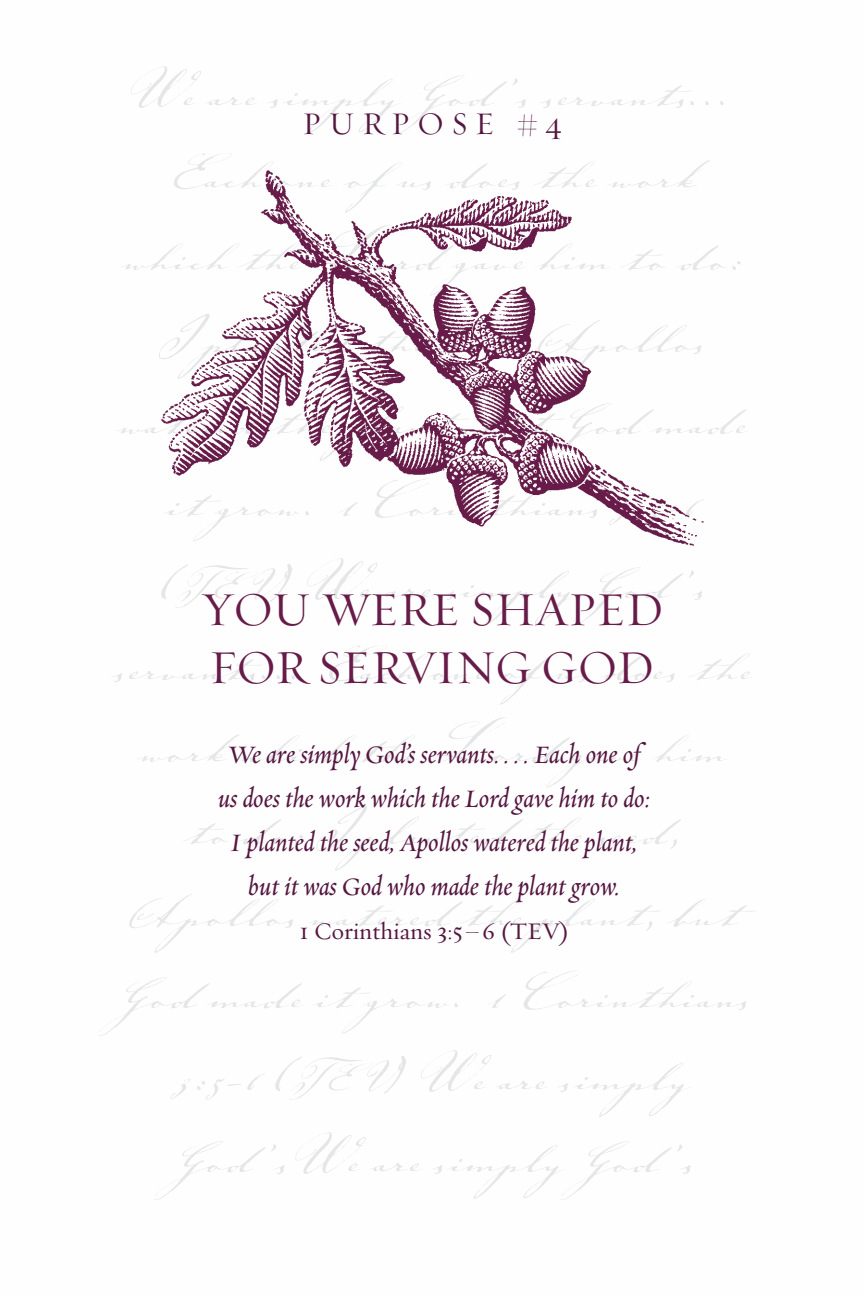
<style>
.page{position:relative;width:864px;height:1296px;background:#fff}
.page>*{position:absolute;margin:0;border:0;box-sizing:border-box;transform-origin:0 0}
.t1{font:48px/58px "Requiem Display HTF Roman";color:#671b48}
.t2{font:32px "Requiem Display HTF Roman";letter-spacing:.235em;color:#551640}
.t3{font:28px/44px "Requiem Text HTF Italic";color:#551640;text-align:center}
.t4{font:24px "Requiem Text HTF Roman";color:#551640}
</style>
<div class="page">
<svg style="left:131px;top:66px;width:123px;height:42px"></svg>
<svg style="left:269px;top:75px;width:257px;height:59px"></svg>
<svg style="left:542px;top:99px;width:9px;height:9px"></svg>
<svg style="left:558px;top:85px;width:136px;height:23px"></svg>
<svg style="left:705px;top:101px;width:4px;height:4px"></svg>
<svg style="left:188px;top:153px;width:86px;height:16px"></svg>
<svg style="left:478px;top:163px;width:10px;height:6px"></svg>
<svg style="left:563px;top:161px;width:31px;height:8px"></svg>
<svg style="left:696px;top:160px;width:13px;height:9px"></svg>
<svg style="left:122px;top:260px;width:38px;height:10px"></svg>
<svg style="left:708px;top:245px;width:33px;height:25px"></svg>
<svg style="left:117px;top:409px;width:629px;height:26px"></svg>
<svg style="left:161px;top:564px;width:131px;height:44px"></svg>
<svg style="left:307px;top:558px;width:124px;height:42px"></svg>
<svg style="left:445px;top:567px;width:257px;height:59px"></svg>
<svg style="left:113px;top:673px;width:9px;height:9px"></svg>
<svg style="left:129px;top:659px;width:136px;height:23px"></svg>
<svg style="left:291px;top:675px;width:4px;height:4px"></svg>
<svg style="left:329px;top:645px;width:156px;height:36px"></svg>
<svg style="left:500px;top:654px;width:86px;height:51px"></svg>
<svg style="left:602px;top:655px;width:73px;height:27px"></svg>
<svg style="left:690px;top:653px;width:60px;height:27px"></svg>
<svg style="left:139px;top:734px;width:276px;height:28px"></svg>
<svg style="left:433px;top:717px;width:206px;height:70px"></svg>
<svg style="left:656px;top:735px;width:70px;height:27px"></svg>
<svg style="left:184px;top:823px;width:43px;height:21px"></svg>
<svg style="left:240px;top:819px;width:63px;height:25px"></svg>
<svg style="left:316px;top:806px;width:265px;height:65px"></svg>
<svg style="left:596px;top:837px;width:9px;height:9px"></svg>
<svg style="left:612px;top:819px;width:69px;height:30px"></svg>
<svg style="left:129px;top:894px;width:164px;height:59px"></svg>
<svg style="left:309px;top:899px;width:445px;height:54px"></svg>
<svg style="left:98px;top:977px;width:204px;height:59px"></svg>
<svg style="left:314px;top:987px;width:144px;height:46px"></svg>
<svg style="left:489px;top:994px;width:17px;height:14px"></svg>
<svg style="left:524px;top:971px;width:222px;height:39px"></svg>
<svg style="left:171px;top:1079px;width:20px;height:20px"></svg>
<svg style="left:197px;top:1079px;width:44px;height:21px"></svg>
<svg style="left:247px;top:1074px;width:17px;height:16px"></svg>
<svg style="left:275px;top:1056px;width:131px;height:44px"></svg>
<svg style="left:421px;top:1050px;width:124px;height:42px"></svg>
<svg style="left:559px;top:1063px;width:125px;height:54px"></svg>
<svg style="left:155px;top:1141px;width:130px;height:59px"></svg>
<svg style="left:295px;top:1132px;width:124px;height:42px"></svg>
<svg style="left:433px;top:1141px;width:258px;height:59px"></svg>
<img style="left:160px;top:169px;width:548px;height:377px">
<p class="t2" style="left:303px;top:111px;width:260px">PURPOSE #4</p>
<p class="t1" style="left:200px;top:588px;width:465px">YOU WERE SHAPED<br>FOR SERVING GOD</p>
<p class="t3" style="left:218px;top:736px;width:434px">We are simply God’s servants. . . . Each one of us does the work which the Lord gave him to do:<br>I planted the seed, Apollos watered the plant, but it was God who made the plant grow.</p>
<p class="t4" style="left:299px;top:922px;width:271px">1 Corinthians 3:5–6 (TEV)</p>
</div>
